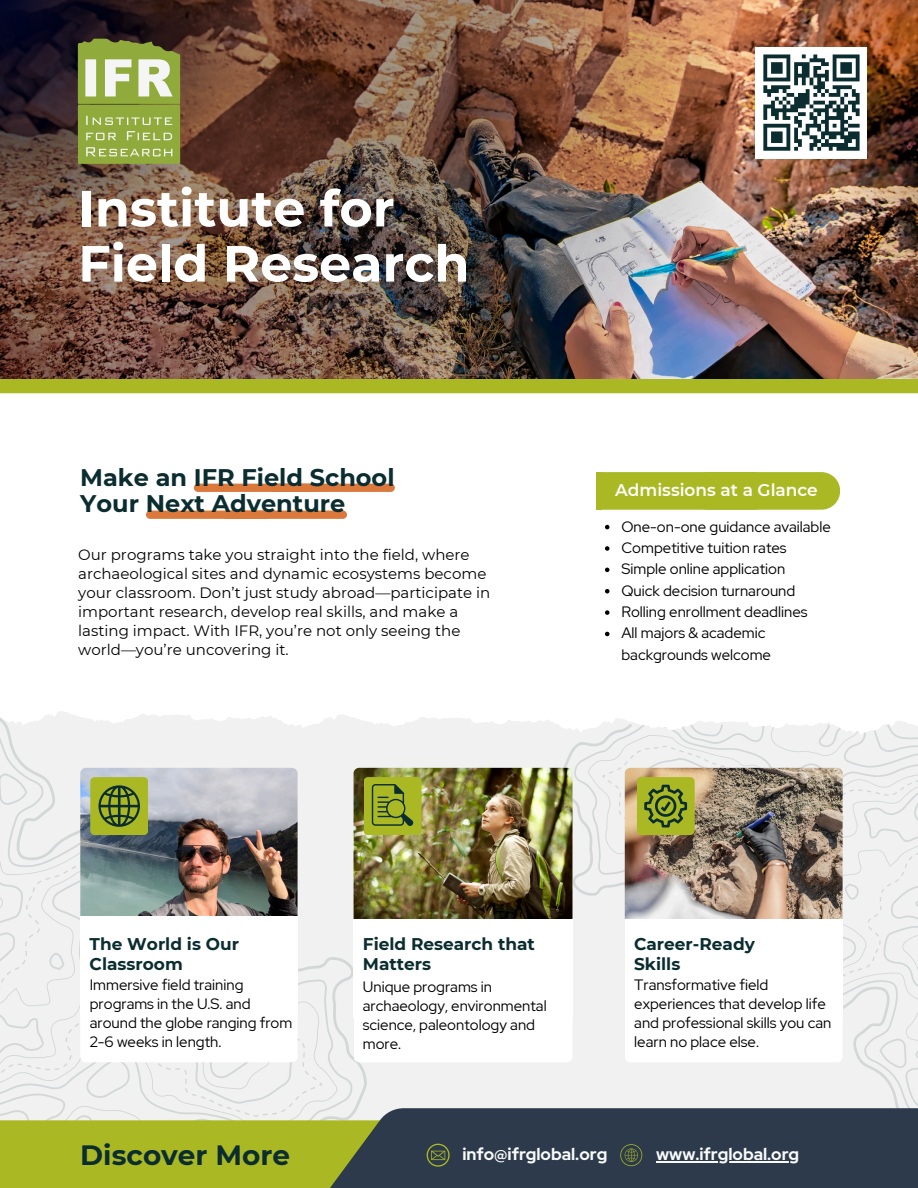
<style>
.page{position:relative;width:918px;height:1188px;background:#fff}
.page>*{position:absolute;margin:0;border:0;box-sizing:border-box;transform-origin:0 0}
.t1{font:700 50.85px/55.2px "Montserrat";color:#fff}
.t2{font:700 27.9px "Montserrat";color:#0b2d30}
.t3{font:700 24px/25.8px "Montserrat";color:#0b2d30}
.t4{font:700 16.95px/20.2px "Montserrat";color:#0b2d30}
.t5{font:700 16.95px "Red Hat Display";color:#fafafa}
.t6{font:600 16.95px "Montserrat";color:#fff}
.t7{font:15px/19.2px "Red Hat Display";color:#000}
.t8{font:15px/19.2px "Montserrat";color:#000}
</style>
<div class="page">
<div style="left:146px;top:511px;width:125px;height:7px;background:#db783b;border-radius:4px"></div>
<div style="left:222px;top:511px;width:125px;height:7px;background:#db783b;border-radius:4px"></div>
<div style="left:194px;top:484px;width:125px;height:7px;background:#db783b;border-radius:4px"></div>
<div style="left:270px;top:484px;width:125px;height:7px;background:#db783b;border-radius:4px"></div>
<div style="left:0;top:379px;width:918px;height:14px;background:#aab923"></div>
<img style="left:0;top:0;width:917px;height:379px">
<img style="left:74px;top:32px;width:109px;height:142px">
<svg style="left:758px;top:472px;width:82px;height:38px"></svg>
<div style="left:596px;top:472px;width:165px;height:38px;background:#aab923;border-radius:6px"></div>
<div style="left:596px;top:472px;width:5px;height:38px;background:#aab923"></div>
<svg style="left:605px;top:525px;width:4px;height:4px"></svg>
<svg style="left:605px;top:546px;width:4px;height:5px"></svg>
<svg style="left:605px;top:568px;width:4px;height:4px"></svg>
<svg style="left:605px;top:589px;width:4px;height:4px"></svg>
<svg style="left:605px;top:610px;width:4px;height:5px"></svg>
<svg style="left:605px;top:632px;width:4px;height:4px"></svg>
<div style="left:0;top:1120px;width:453px;height:68px;background:#aab923"></div>
<div style="left:284px;top:1108px;width:634px;height:80px;background:#2c3a4b"></div>
<div style="left:756px;top:47px;width:111px;height:111px;background:#fff"></div>
<svg style="left:763px;top:54px;width:97px;height:97px"></svg>
<svg style="left:837px;top:147px;width:23px;height:4px"></svg>
<img style="left:0;top:711px;width:918px;height:455px">
<hr style="left:656px;top:1161px;width:143px;height:2px;background:#fafafa">
<p class="t1" style="left:78px;top:181px;width:393px">Institute for<br>Field Research</p>
<p class="t3" style="left:80px;top:465px;width:316px">Make an IFR Field School<br>Your Next Adventure</p>
<p class="t8" style="left:78px;top:545px;width:414px">Our programs take you straight into the field, where archaeological sites and dynamic ecosystems become your classroom. Don’t just study abroad—participate in important research, develop real skills, and make a lasting impact. With IFR, you’re not only seeing the world—you’re uncovering it.</p>
<p class="t6" style="left:615px;top:479px;width:204px">Admissions at a Glance</p>
<p class="t7" style="left:621px;top:517px;width:211px">One-on-one guidance available</p>
<p class="t7" style="left:621px;top:538px;width:167px">Competitive tuition rates</p>
<p class="t7" style="left:621px;top:559px;width:165px">Simple online application</p>
<p class="t7" style="left:621px;top:581px;width:175px">Quick decision turnaround</p>
<p class="t7" style="left:621px;top:602px;width:188px">Rolling enrollment deadlines</p>
<p class="t7" style="left:621px;top:622px;width:151px;line-height:21.3px">All majors &amp; academic backgrounds welcome</p>
<h3 class="t4" style="left:90px;top:933px;width:151px">The World is Our<br>Classroom</h3>
<p class="t7" style="left:90px;top:975px;width:204px">Immersive field training programs in the U.S. and around the globe ranging from<br>2-6 weeks in length.</p>
<p class="t4" style="left:363px;top:933px;width:174px">Field Research that<br>Matters</p>
<p class="t7" style="left:363px;top:977px;width:185px">Unique programs in archaeology, environmental science, paleontology and more.</p>
<p class="t4" style="left:634px;top:933px;width:122px">Career-Ready<br>Skills</p>
<h4 class="t7" style="left:634px;top:975px;width:199px">Transformative field experiences that develop life and professional skills you can learn no place else.</h4>
<p class="t2" style="left:80px;top:1138px;width:211px">Discover More</p>
<p class="t5" style="left:462px;top:1143px;width:146px">info@ifrglobal.org</p>
<p class="t5" style="left:656px;top:1143px;width:145px">www.ifrglobal.org</p>
</div>
